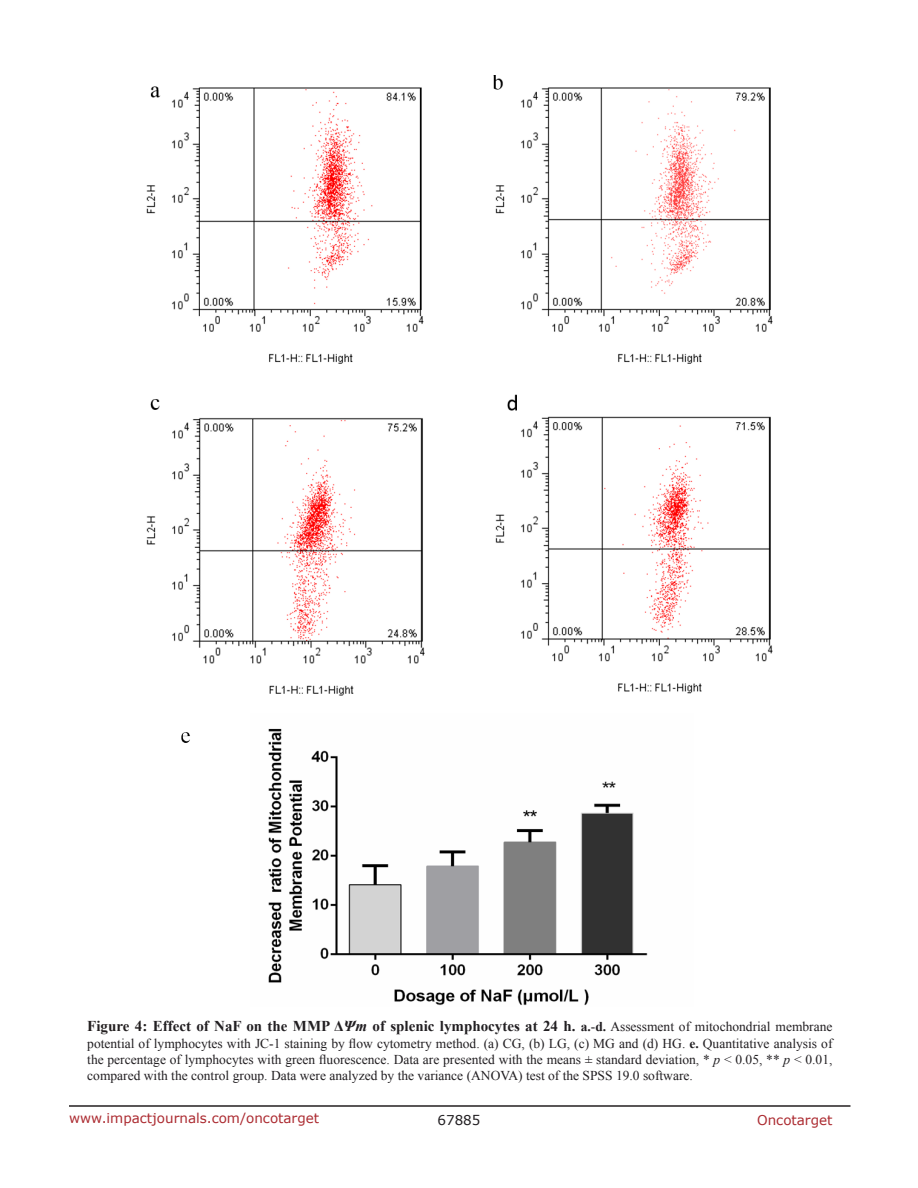
<style>
.page{position:relative;width:918px;height:1188px;background:#fff}
.page>*{position:absolute;margin:0;border:0;box-sizing:border-box;transform-origin:0 0}
.FigureText{font:700 15px "Times New Roman";color:#221f22}
.FigureText-2{font:13.5px/16.2px "Times New Roman";color:#221f22;text-align:justify}
.t1{font:13.5px "Verdana";color:#ac2b31}
.t2{font:13.5px "Verdana";color:#221f22}
.s1{color:#231f20}
.s2{font-style:italic}
.s3{font-size:13.5px}
.s4{font-weight:400;font-size:13.5px}
.s5{font-weight:700}
</style>
<div class="page">
<hr style="left:69px;top:1105px;width:781px;height:2px;background:#231f20">
<img style="left:146px;top:76px;width:627px;height:930px">
<p class="FigureText" style="left:87px;top:1016px;width:747px"><span class="s1">Figure 4:</span> Effect of NaF on the MMP Δ<span class="s2">Ψm</span> of splenic lymphocytes at 24 h. <span class="s3">a.</span><span class="s4">-</span><span class="s3">d.</span> <span class="s4">Assessment of mitochondrial membrane</span></p>
<p class="FigureText-2" style="left:87px;top:1035px;width:747px">potential of lymphocytes with JC-1 staining by flow cytometry method. (a) CG, (b) LG, (c) MG and (d) HG. <span class="s5">e.</span> Quantitative analysis of the percentage of lymphocytes with green fluorescence. Data are presented with the means ± standard deviation, * <span class="s2">p</span> &lt; 0.05, ** <span class="s2">p</span> &lt; 0.01, compared with the control group. Data were analyzed by the variance (ANOVA) test of the SPSS 19.0 software.</p>
<p class="t1" style="left:69px;top:1109px;width:252px">www.impactjournals.com/oncotarget</p>
<p class="t2" style="left:438px;top:1111px;width:44px">67885</p>
<p class="t1" style="left:757px;top:1111px;width:77px">Oncotarget</p>
</div>
